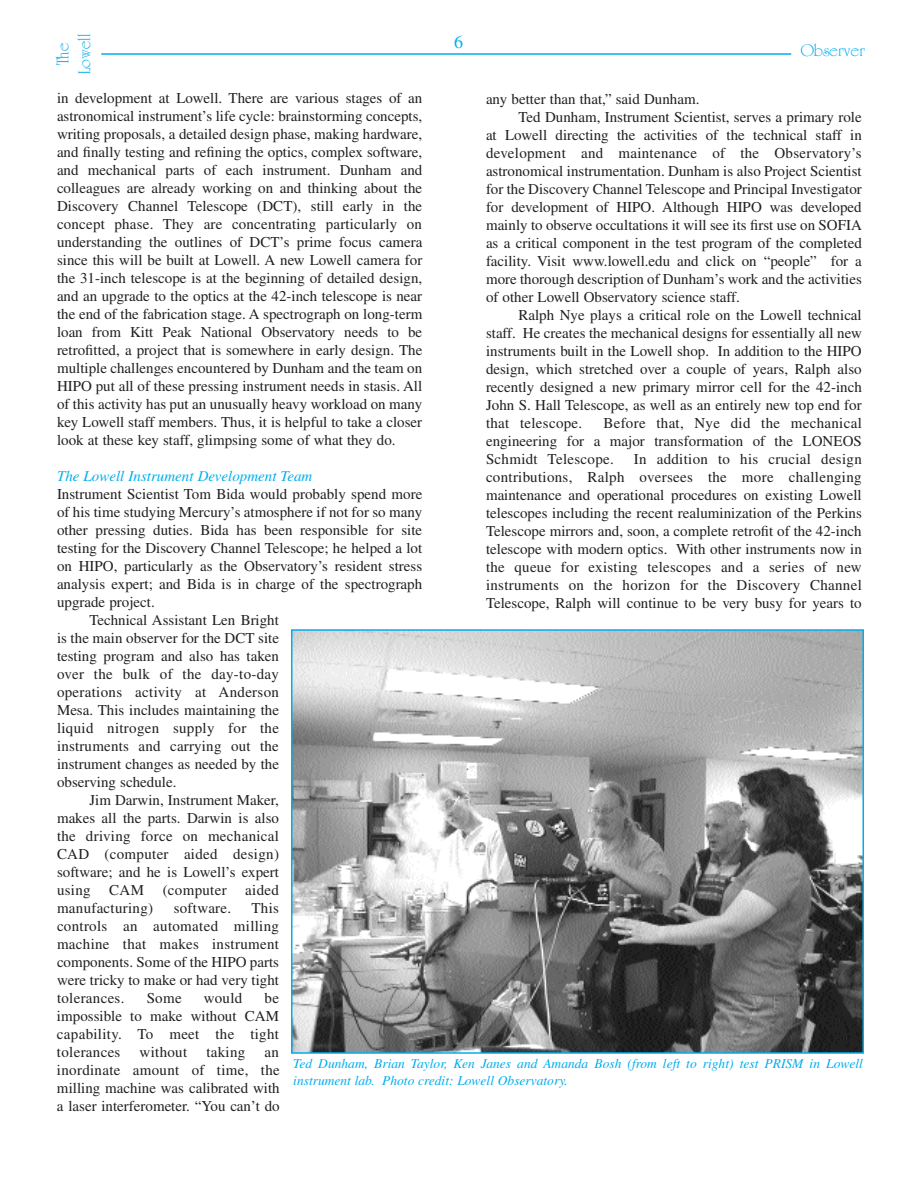
<style>
.page{position:relative;width:918px;height:1188px;background:#fff}
.page>*{position:absolute;margin:0;border:0;box-sizing:border-box;transform-origin:0 0}
.t1{font:18px/21.6px "University Roman";color:#00aeef;text-align:center}
.t2{font:18px "Times";color:#00aeef}
.t3{font:15px/18px "Times";color:#231f20;text-align:justify}
.t4{font:15px "Times";letter-spacing:.02em;color:#231f20}
.t5{font:italic 15px "Times";color:#00aeef}
.t6{font:italic 13.5px/16.2px "Times";color:#00aeef}
</style>
<div class="page">
<hr style="left:101px;top:53px;width:690px;height:2px;background:#00aeef">
<img style="left:294px;top:632px;width:567px;height:419px">
<div style="left:291px;top:629px;width:573px;height:425px;border:2px solid #00aeef"></div>
<p class="t1" style="left:51px;top:74px;width:41px;rotate:-90deg">The<br>Lowell</p>
<p class="t1" style="left:801px;top:39px;width:66px">Observer</p>
<p class="t2" style="left:454px;top:36px;width:10px">6</p>
<p class="t3" style="left:57px;top:91px;width:367px">in development at Lowell. There are various stages of an astronomical instrument’s life cycle: brainstorming concepts, writing proposals, a detailed design phase, making hardware, and finally testing and refining the optics, complex software, and mechanical parts of each instrument. Dunham and colleagues are already working on and thinking about the Discovery Channel Telescope (DCT), still early in the concept phase. They are concentrating particularly on understanding the outlines of DCT’s prime focus camera since this will be built at Lowell. A new Lowell camera for the 31-inch telescope is at the beginning of detailed design, and an upgrade to the optics at the 42-inch telescope is near the end of the fabrication stage. A spectrograph on long-term loan from Kitt Peak National Observatory needs to be retrofitted, a project that is somewhere in early design. The multiple challenges encountered by Dunham and the team on HIPO put all of these pressing instrument needs in stasis. All of this activity has put an unusually heavy workload on many key Lowell staff members. Thus, it is helpful to take a closer look at these key staff, glimpsing some of what they do.</p>
<p class="t5" style="left:57px;top:471px;width:257px">The Lowell Instrument Development Team</p>
<p class="t3" style="left:57px;top:487px;width:367px">Instrument Scientist Tom Bida would probably spend more</p>
<p class="t3" style="left:57px;top:505px;width:367px">of his time studying Mercury’s atmosphere if not for so many</p>
<p class="t3" style="left:57px;top:523px;width:367px">other pressing duties. Bida has been responsible for site</p>
<p class="t3" style="left:57px;top:541px;width:367px">testing for the Discovery Channel Telescope; he helped a lot</p>
<p class="t3" style="left:57px;top:559px;width:367px">on HIPO, particularly as the Observatory’s resident stress</p>
<p class="t3" style="left:57px;top:577px;width:367px">analysis expert; and Bida is in charge of the spectrograph</p>
<p class="t3" style="left:57px;top:595px;width:99px">upgrade project.</p>
<p class="t3" style="left:89px;top:613px;width:191px">Technical Assistant Len Bright</p>
<p class="t3" style="left:57px;top:631px;width:224px">is the main observer for the DCT site</p>
<p class="t3" style="left:57px;top:649px;width:223px">testing program and also has taken</p>
<p class="t4" style="left:57px;top:669px;width:224px">over the bulk of the day-to-day</p>
<p class="t4" style="left:57px;top:687px;width:224px">operations activity at Anderson</p>
<p class="t3" style="left:57px;top:703px;width:224px">Mesa. This includes maintaining the</p>
<p class="t4" style="left:57px;top:723px;width:224px">liquid nitrogen supply for the</p>
<p class="t3" style="left:57px;top:739px;width:223px">instruments and carrying out the</p>
<p class="t3" style="left:57px;top:757px;width:224px">instrument changes as needed by the</p>
<p class="t3" style="left:57px;top:775px;width:121px">observing schedule.</p>
<p class="t3" style="left:89px;top:793px;width:191px">Jim Darwin, Instrument Maker,</p>
<p class="t3" style="left:57px;top:811px;width:224px">makes all the parts. Darwin is also</p>
<p class="t4" style="left:57px;top:831px;width:224px">the driving force on mechanical</p>
<p class="t4" style="left:57px;top:849px;width:223px">CAD (computer aided design)</p>
<p class="t3" style="left:57px;top:865px;width:224px">software; and he is Lowell’s expert</p>
<p class="t4" style="left:57px;top:885px;width:223px">using CAM (computer aided</p>
<p class="t4" style="left:57px;top:903px;width:98px">manufacturing)</p>
<p class="t4" style="left:174px;top:903px;width:59px">software.</p>
<p class="t3" style="left:486px;top:92px;width:215px">any better than that,” said Dunham.</p>
<p class="t3" style="left:518px;top:110px;width:345px">Ted Dunham, Instrument Scientist, serves a primary role</p>
<p class="t3" style="left:486px;top:128px;width:377px">at Lowell directing the activities of the technical staff in</p>
<p class="t4" style="left:486px;top:148px;width:377px">development and maintenance of the Observatory’s</p>
<p class="t3" style="left:486px;top:164px;width:377px">astronomical instrumentation. Dunham is also Project Scientist</p>
<p class="t3" style="left:486px;top:182px;width:377px">for the Discovery Channel Telescope and Principal Investigator</p>
<p class="t3" style="left:486px;top:200px;width:377px">for development of HIPO. Although HIPO was developed</p>
<p class="t3" style="left:486px;top:218px;width:377px">mainly to observe occultations it will see its first use on SOFIA</p>
<p class="t3" style="left:486px;top:236px;width:377px">as a critical component in the test program of the completed</p>
<p class="t3" style="left:486px;top:254px;width:377px">facility. Visit www.lowell.edu and click on “people” for a</p>
<p class="t3" style="left:486px;top:272px;width:377px">more thorough description of Dunham’s work and the activities</p>
<p class="t3" style="left:486px;top:290px;width:256px">of other Lowell Observatory science staff.</p>
<p class="t3" style="left:518px;top:308px;width:345px">Ralph Nye plays a critical role on the Lowell technical</p>
<p class="t3" style="left:486px;top:326px;width:377px">staff. He creates the mechanical designs for essentially all new</p>
<p class="t3" style="left:486px;top:344px;width:377px">instruments built in the Lowell shop. In addition to the HIPO</p>
<p class="t3" style="left:486px;top:362px;width:377px">design, which stretched over a couple of years, Ralph also</p>
<p class="t3" style="left:486px;top:380px;width:377px">recently designed a new primary mirror cell for the 42-inch</p>
<p class="t3" style="left:486px;top:398px;width:377px">John S. Hall Telescope, as well as an entirely new top end for</p>
<p class="t4" style="left:486px;top:418px;width:98px">that telescope.</p>
<p class="t3" style="left:486px;top:416px;width:377px;text-indent:117px">Before that, Nye did the mechanical engineering for a major transformation of the LONEOS Schmidt Telescope.</p>
<p class="t3" style="left:486px;top:452px;width:377px;text-indent:148px">In addition to his crucial design contributions, Ralph oversees the more challenging maintenance and operational procedures on existing Lowell telescopes including the recent realuminization of the Perkins Telescope mirrors and, soon, a complete retrofit of the 42-inch telescope with modern optics. With other instruments now in the queue for existing telescopes and a series of new instruments on the horizon for the Discovery Channel Telescope, Ralph will continue to be very busy for years to</p>
<p class="t3" style="left:57px;top:901px;width:224px;text-indent:194px">This controls an automated milling machine that makes instrument components. Some of the HIPO parts were tricky to make or had very tight tolerances.</p>
<p class="t3" style="left:57px;top:991px;width:224px;text-indent:208px">be impossible to make without CAM capability. To meet the tight tolerances</p>
<p class="t3" style="left:147px;top:991px;width:37px">Some</p>
<p class="t3" style="left:204px;top:991px;width:40px">would</p>
<p class="t4" style="left:140px;top:1047px;width:49px">without</p>
<p class="t3" style="left:206px;top:1045px;width:40px">taking</p>
<p class="t3" style="left:57px;top:1045px;width:224px;text-indent:208px">an inordinate amount of time, the milling machine was calibrated with a laser interferometer. “You can’t do</p>
<p class="t6" style="left:293px;top:1057px;width:571px">Ted Dunham, Brian Taylor, Ken Janes and Amanda Bosh (from left to right) test PRISM in Lowell instrument lab. Photo credit: Lowell Observatory.</p>
</div>
